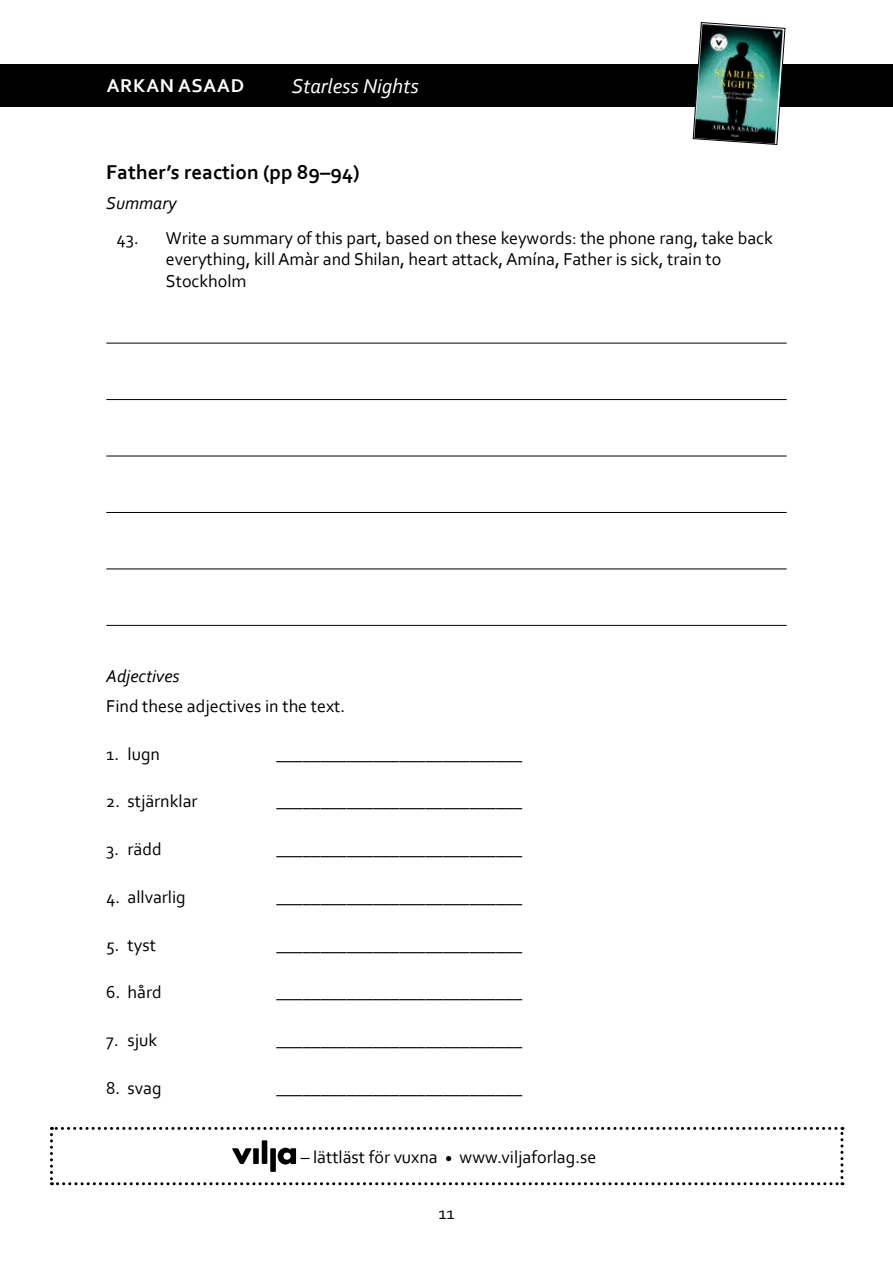
<style>
.page{position:relative;width:893px;height:1263px;background:#fff}
.page>*{position:absolute;margin:0;border:0;box-sizing:border-box;transform-origin:0 0}
.t1{font:700 21px "Corbel";color:#000}
.t2{font:italic 21px "Corbel";color:#fff}
.t3{font:700 19.5px "Corbel";letter-spacing:.04em;color:#fff}
.t4{font:18px/21.6px "Corbel";color:#000}
.t5{font:italic 18px "Corbel";color:#000}
</style>
<div class="page">
<div style="left:0;top:64px;width:893px;height:42px;background:#000"></div>
<img style="left:693px;top:22px;width:92px;height:123px">
<svg style="left:50px;top:1127px;width:793px;height:58px"></svg>
<hr style="left:106px;top:343px;width:681px;height:1px;background:#000">
<hr style="left:106px;top:399px;width:681px;height:1px;background:#000">
<hr style="left:106px;top:456px;width:681px;height:1px;background:#000">
<hr style="left:106px;top:512px;width:681px;height:1px;background:#000">
<hr style="left:106px;top:568px;width:681px;height:1px;background:#000">
<hr style="left:106px;top:625px;width:681px;height:1px;background:#000">
<p class="t3" style="left:107px;top:74px;width:139px">ARKAN ASAAD</p>
<p class="t2" style="left:292px;top:73px;width:128px">Starless Nights</p>
<p class="t1" style="left:106px;top:159px;width:255px">Father’s reaction (pp 89–94)</p>
<p class="t5" style="left:106px;top:192px;width:72px">Summary</p>
<p class="t4" style="left:166px;top:227px;width:609px;text-indent:-49px">43. Write a summary of this part, based on these keywords: the phone rang, take back everything, kill Amàr and Shilan, heart attack, Amína, Father is sick, train to<br>Stockholm</p>
<p class="t5" style="left:106px;top:665px;width:75px">Adjectives</p>
<p class="t4" style="left:106px;top:695px;width:240px">Find these adjectives in the text.</p>
<p class="t4" style="left:106px;top:742px;width:55px">1. lugn</p>
<p class="t4" style="left:276px;top:742px;width:247px">____________________________</p>
<p class="t4" style="left:106px;top:790px;width:93px">2. stjärnklar</p>
<p class="t4" style="left:276px;top:790px;width:247px">____________________________</p>
<p class="t4" style="left:106px;top:838px;width:57px">3. rädd</p>
<p class="t4" style="left:276px;top:838px;width:247px">____________________________</p>
<p class="t4" style="left:106px;top:886px;width:81px">4. allvarlig</p>
<p class="t4" style="left:276px;top:886px;width:247px">____________________________</p>
<p class="t4" style="left:106px;top:933px;width:51px">5. tyst</p>
<p class="t4" style="left:276px;top:933px;width:247px">____________________________</p>
<p class="t4" style="left:106px;top:981px;width:57px">6. hård</p>
<p class="t4" style="left:276px;top:981px;width:247px">____________________________</p>
<p class="t4" style="left:106px;top:1029px;width:52px">7. sjuk</p>
<p class="t4" style="left:276px;top:1029px;width:247px">____________________________</p>
<p class="t4" style="left:106px;top:1077px;width:57px">8. svag</p>
<p class="t4" style="left:276px;top:1077px;width:247px">____________________________</p>
<p class="t4" style="left:301px;top:1145px;width:297px">– lättläst för vuxna <sub>•</sub> www.viljaforlag.se</p>
<p class="t4" style="left:438px;top:1202px;width:18px">11</p>
</div>
